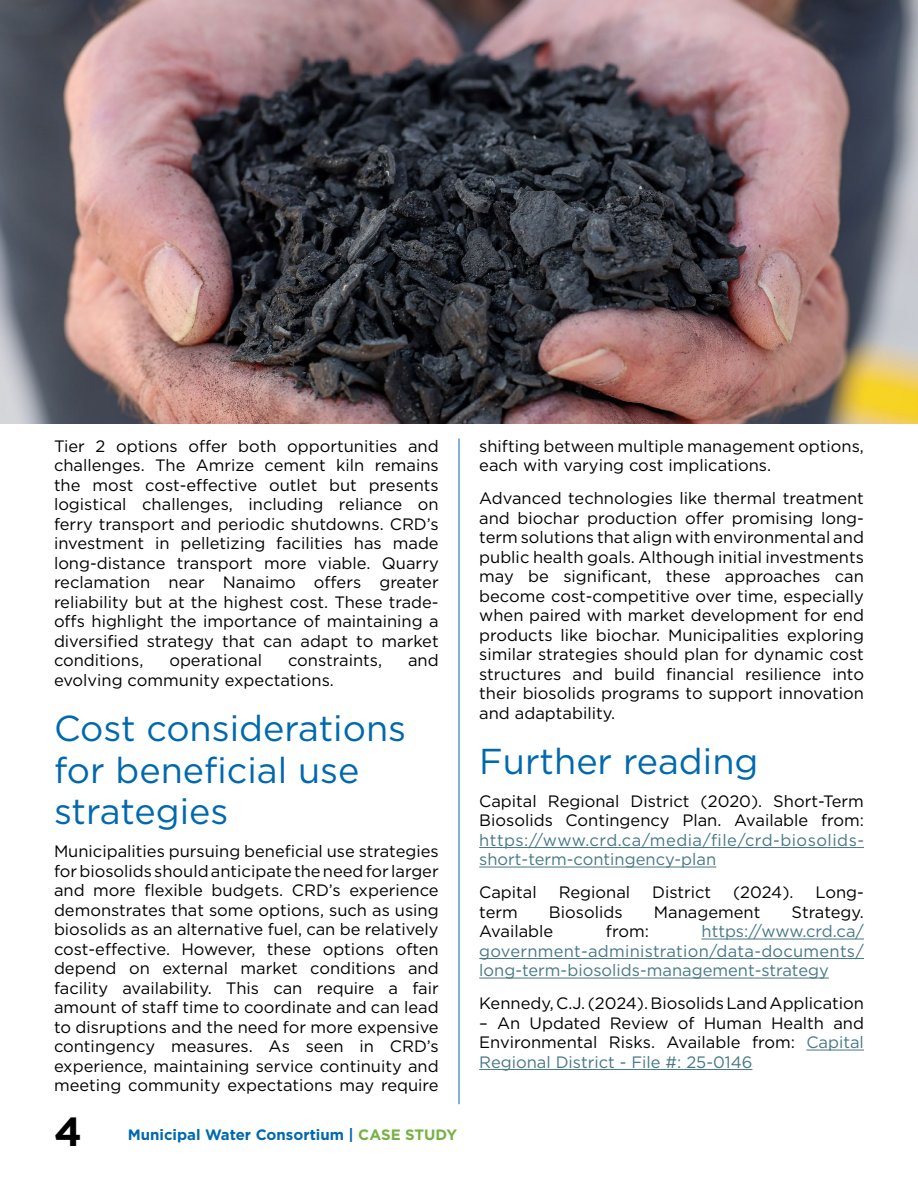
<style>
.page{position:relative;width:918px;height:1188px;background:#fff}
.page>*{position:absolute;margin:0;border:0;box-sizing:border-box;transform-origin:0 0}
.t1{font:700 40.5px "Gotham";color:#000}
.t2{font:36px/41.7px "Gotham";color:#0069ad}
.t3{font:16.5px/19.5px "Gotham";color:#000;text-align:justify}
.t4{font:16.5px/19.5px "Gotham";color:#467886;text-align:justify}
.t5{font:16.5px/19.5px "Gotham";letter-spacing:.02em;color:#467886}
.t6{font:700 15px "Gotham";color:#0069ad}
.s1{color:#76b243}
.s2{color:#467886}
</style>
<div class="page">
<hr style="left:479px;top:847px;width:385px;height:1px;background:#467886">
<hr style="left:479px;top:867px;width:237px;height:1px;background:#467886">
<hr style="left:702px;top:939px;width:162px;height:1px;background:#467886">
<hr style="left:479px;top:958px;width:385px;height:1px;background:#467886">
<hr style="left:479px;top:978px;width:350px;height:1px;background:#467886">
<hr style="left:806px;top:1050px;width:58px;height:1px;background:#467886">
<hr style="left:479px;top:1069px;width:273px;height:1px;background:#467886">
<hr style="left:459px;top:438px;width:1px;height:666px;background:#0069ad">
<img style="left:0;top:0;width:918px;height:423px">
<p class="t3" style="left:54px;top:436px;width:386px">Tier 2 options offer both opportunities and challenges. The Amrize cement kiln remains the most cost-effective outlet but presents logistical challenges, including reliance on ferry transport and periodic shutdowns. CRD’s investment in pelletizing facilities has made long-distance transport more viable. Quarry reclamation near Nanaimo offers greater reliability but at the highest cost. These trade&shy;offs highlight the importance of maintaining a diversified strategy that can adapt to market conditions,</p>
<p class="t3" style="left:169px;top:650px;width:94px">operational</p>
<p class="t3" style="left:288px;top:650px;width:95px">constraints,</p>
<p class="t3" style="left:408px;top:650px;width:32px">and</p>
<p class="t3" style="left:54px;top:670px;width:282px">evolving community expectations.</p>
<h2 class="t2" style="left:54px;top:707px;width:354px">Cost considerations for beneficial use strategies</h2>
<p class="t3" style="left:54px;top:841px;width:386px">Municipalities pursuing beneficial use strategies for biosolids should anticipate the need for larger and more flexible budgets. CRD’s experience demonstrates that some options, such as using biosolids as an alternative fuel, can be relatively cost-effective. However, these options often depend on external market conditions and facility availability. This can require a fair amount of staff time to coordinate and can lead to disruptions and the need for more expensive contingency measures. As seen in CRD’s experience, maintaining service continuity and meeting community expectations may require</p>
<h1 class="t1" style="left:54px;top:1105px;width:29px">4</h1>
<p class="t6" style="left:128px;top:1125px;width:331px">Municipal Water Consortium | <span class="s1">CASE STUDY</span></p>
<p class="t3" style="left:479px;top:436px;width:386px">shifting between multiple management options, each with varying cost implications.</p>
<p class="t3" style="left:479px;top:488px;width:386px">Advanced technologies like thermal treatment and biochar production offer promising long&shy;term solutions that align with environmental and public health goals. Although initial investments may be significant, these approaches can become cost-competitive over time, especially when paired with market development for end products like biochar. Municipalities exploring similar strategies should plan for dynamic cost structures and build financial resilience into their biosolids programs to support innovation and adaptability.</p>
<h2 class="t2" style="left:479px;top:740px;width:281px">Further reading</h2>
<p class="t3" style="left:479px;top:791px;width:386px">Capital Regional District (2020). Short-Term<br>Biosolids Contingency Plan. Available from:</p>
<p class="t5" style="left:479px;top:830px;width:386px">https://www.crd.ca/media/file/crd-biosolids&shy;short-term-contingency-plan</p>
<p class="t3" style="left:479px;top:882px;width:59px">Capital</p>
<p class="t3" style="left:559px;top:882px;width:73px">Regional</p>
<p class="t3" style="left:652px;top:882px;width:61px">District</p>
<p class="t3" style="left:733px;top:882px;width:62px">(2024).</p>
<p class="t3" style="left:815px;top:882px;width:50px">Long-</p>
<p class="t3" style="left:479px;top:902px;width:40px">term</p>
<p class="t3" style="left:549px;top:902px;width:75px">Biosolids</p>
<p class="t3" style="left:654px;top:902px;width:108px">Management</p>
<p class="t3" style="left:792px;top:902px;width:74px">Strategy.</p>
<p class="t3" style="left:479px;top:921px;width:76px">Available</p>
<p class="t3" style="left:606px;top:921px;width:44px">from:</p>
<p class="t4" style="left:479px;top:921px;width:386px;text-indent:222px">https://www.crd.ca/ government-administration/data-documents/ long-term-biosolids-management-strategy</p>
<p class="t3" style="left:479px;top:993px;width:386px">Kennedy, C.J. (2024). Biosolids Land Application</p>
<p class="t3" style="left:479px;top:1013px;width:386px">– An Updated Review of Human Health and Environmental Risks. Available from: <span class="s2">Capital Regional District - File #: 25-0146</span></p>
</div>
